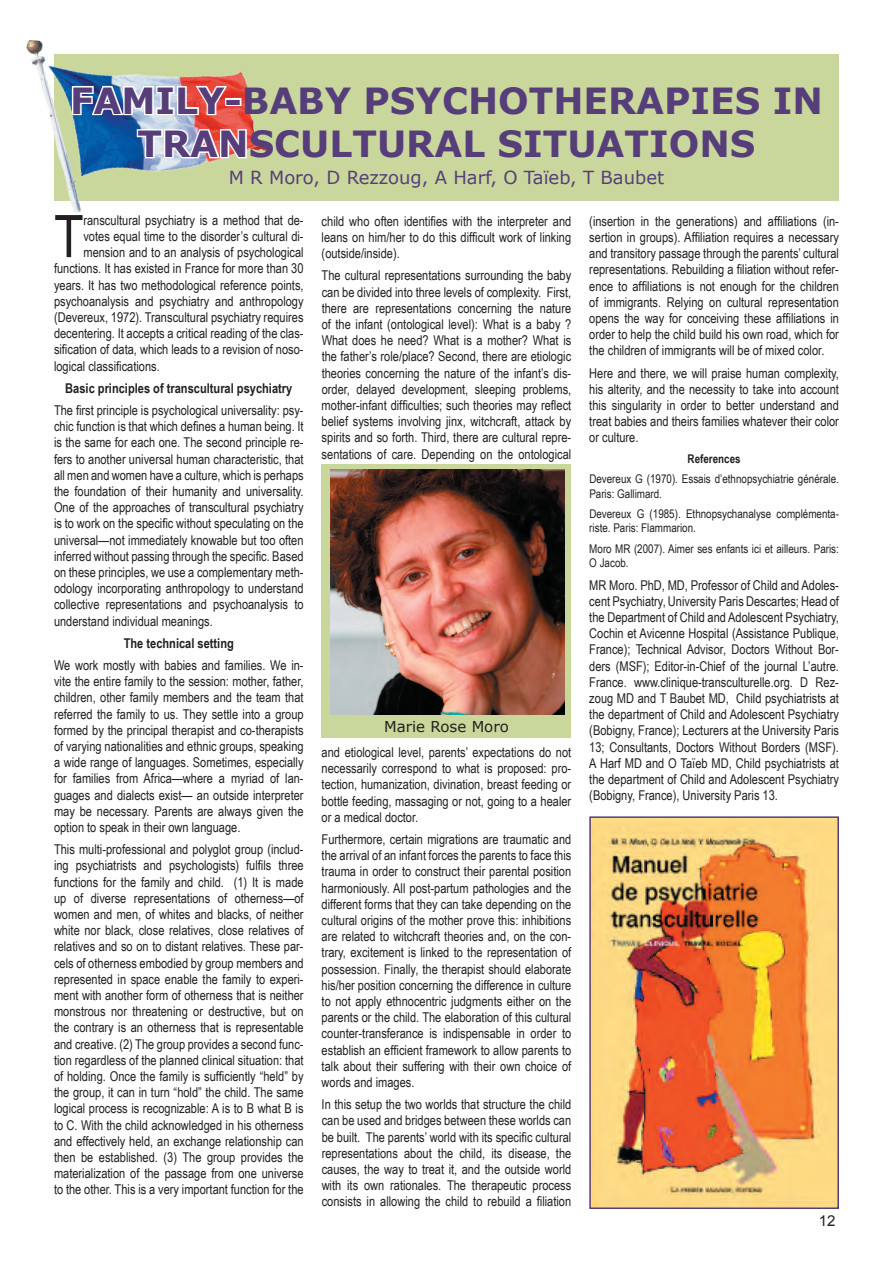
<style>
.page{position:relative;width:893px;height:1263px;background:#fff}
.page>*{position:absolute;margin:0;border:0;box-sizing:border-box;transform-origin:0 0}
.t1{font:58.8px "Arial Narrow";color:#231f20}
.t2{font:700 36px/43.2px "Verdana";color:#563e7a;text-align:center}
.t3{font:18px "Verdana";color:#563e7a}
.t4{font:15px "Verdana";color:#231f20}
.t5{font:15px "Arial";color:#231f20}
.t6{font:13.5px/16.2px "Arial Narrow";color:#231f20;text-align:justify}
.t7{font:12px/20.4px "Arial Narrow";color:#231f20}
.s1{font-weight:700}
</style>
<div class="page">
<div style="left:322px;top:464px;width:249px;height:274px;background:#cad79c"></div>
<div style="left:54px;top:54px;width:785px;height:147px;background:#cad79c"></div>
<img style="left:26px;top:40px;width:243px;height:173px">
<img style="left:592px;top:819px;width:244px;height:387px">
<div style="left:589px;top:816px;width:250px;height:393px;border:2px solid #563e7a"></div>
<img style="left:331px;top:470px;width:234px;height:244px">
<svg style="left:70px;top:81px;width:160px;height:36px;background:#bdabbc"></svg>
<div style="left:225px;top:98px;width:16px;height:8px;border:3px solid #fff"></div>
<svg style="left:135px;top:127px;width:113px;height:33px;background:#d5c0c8"></svg>
<p class="t2" style="left:70px;top:79px;width:754px">FAMILY-BABY PSYCHOTHERAPIES IN<br>TRANSCULTURAL SITUATIONS</p>
<p class="t3" style="left:229px;top:166px;width:437px">M R Moro, D Rezzoug, A Harf, O Taïeb, T Baubet</p>
<p class="t1" style="left:54px;top:193px;width:31px">T</p>
<p class="t6" style="left:83px;top:211px;width:222px">ranscultural psychiatry is a method that de-</p>
<p class="t6" style="left:83px;top:228px;width:222px">votes equal time to the disorder’s cultural di-</p>
<p class="t6" style="left:83px;top:244px;width:222px">mension and to an analysis of psychological</p>
<p class="t6" style="left:54px;top:260px;width:251px">functions. It has existed in France for more than 30</p>
<p class="t6" style="left:54px;top:276px;width:251px">years. It has two methodological reference points,</p>
<p class="t6" style="left:54px;top:292px;width:251px">psychoanalysis and psychiatry and anthropology</p>
<p class="t6" style="left:54px;top:309px;width:251px">(Devereux, 1972). Transcultural psychiatry requires</p>
<p class="t6" style="left:54px;top:325px;width:251px">decentering. It accepts a critical reading of the clas-</p>
<p class="t6" style="left:54px;top:341px;width:251px">sification of data, which leads to a revision of noso-</p>
<p class="t6" style="left:54px;top:357px;width:107px">logical classifications.</p>
<p class="t6" style="left:54px;top:376px;width:251px;line-height:22.2px;text-align:center"><span class="s1">Basic principles of transcultural psychiatry<br></span>The first principle is psychological universality: psy-</p>
<p class="t6" style="left:54px;top:418px;width:251px">chic function is that which defines a human being. It is the same for each one. The second principle re&shy;fers to another universal human characteristic, that all men and women have a culture, which is perhaps the foundation of their humanity and universality.<br>One of the approaches of transcultural psychiatry is to work on the specific without speculating on the universal—not immediately knowable but too often inferred without passing through the specific. Based on these principles, we use a complementary meth&shy;odology incorporating anthropology to understand collective representations and psychoanalysis to understand individual meanings.</p>
<p class="t6" style="left:54px;top:631px;width:251px;line-height:22.2px;text-align:center"><span class="s1">The technical setting<br></span>We work mostly with babies and families. We in-</p>
<p class="t6" style="left:54px;top:673px;width:251px">vite the entire family to the session: mother, father, children, other family members and the team that referred the family to us. They settle into a group formed by the principal therapist and co-therapists of varying nationalities and ethnic groups, speaking a wide range of languages. Sometimes, especially for families from Africa—where a myriad of lan&shy;guages and dialects exist— an outside interpreter may be necessary. Parents are always given the option to speak in their own language.</p>
<p class="t6" style="left:54px;top:841px;width:251px">This multi-professional and polyglot group (includ&shy;ing psychiatrists and psychologists) fulfils three functions for the family and child. (1) It is made up of diverse representations of otherness—of women and men, of whites and blacks, of neither white nor black, close relatives, close relatives of relatives and so on to distant relatives. These par&shy;cels of otherness embodied by group members and represented in space enable the family to experi&shy;ment with another form of otherness that is neither monstrous nor threatening or destructive, but on the contrary is an otherness that is representable and creative. (2) The group provides a second func&shy;tion regardless of the planned clinical situation: that of holding. Once the family is sufficiently “held” by the group, it can in turn “hold” the child. The same logical process is recognizable: A is to B what B is to C. With the child acknowledged in his otherness and effectively held, an exchange relationship can then be established. (3) The group provides the materialization of the passage from one universe to the other. This is a very important function for the</p>
<p class="t6" style="left:322px;top:212px;width:251px">child who often identifies with the interpreter and leans on him/her to do this difficult work of linking (outside/inside).</p>
<p class="t6" style="left:322px;top:267px;width:251px">The cultural representations surrounding the baby can be divided into three levels of complexity. First, there are representations concerning the nature of the infant (ontological level): What is a baby ?<br>What does he need? What is a mother? What is the father’s role/place? Second, there are etiologic theories concerning the nature of the infant’s dis&shy;order, delayed development, sleeping problems, mother-infant difficulties; such theories may reflect belief systems involving jinx, witchcraft, attack by spirits and so forth. Third, there are cultural repre&shy;sentations of care. Depending on the ontological</p>
<p class="t4" style="left:384px;top:716px;width:126px">Marie Rose Moro</p>
<p class="t6" style="left:322px;top:743px;width:251px">and etiological level, parents’ expectations do not necessarily correspond to what is proposed: pro&shy;tection, humanization, divination, breast feeding or bottle feeding, massaging or not, going to a healer or a medical doctor.</p>
<p class="t6" style="left:322px;top:830px;width:251px">Furthermore, certain migrations are traumatic and the arrival of an infant forces the parents to face this trauma in order to construct their parental position harmoniously. All post-partum pathologies and the different forms that they can take depending on the cultural origins of the mother prove this: inhibitions are related to witchcraft theories and, on the con&shy;trary, excitement is linked to the representation of possession. Finally, the therapist should elaborate his/her position concerning the difference in culture to not apply ethnocentric judgments either on the parents or the child. The elaboration of this cultural counter-transferance is indispensable in order to establish an efficient framework to allow parents to talk about their suffering with their own choice of words and images.</p>
<p class="t6" style="left:322px;top:1096px;width:251px">In this setup the two worlds that structure the child can be used and bridges between these worlds can be built. The parents’ world with its specific cultural representations about the child, its disease, the causes, the way to treat it, and the outside world with its own rationales. The therapeutic process consists in allowing the child to rebuild a filiation</p>
<p class="t6" style="left:589px;top:212px;width:251px">(insertion in the generations) and affiliations (in&shy;sertion in groups). Affiliation requires a necessary and transitory passage through the parents’ cultural representations. Rebuilding a filiation without refer&shy;ence to affiliations is not enough for the children of immigrants. Relying on cultural representation opens the way for conceiving these affiliations in order to help the child build his own road, which for the children of immigrants will be of mixed color.</p>
<p class="t6" style="left:589px;top:364px;width:251px">Here and there, we will praise human complexity, his alterity, and the necessity to take into account this singularity in order to better understand and treat babies and theirs families whatever their color or culture.</p>
<p class="t7" style="left:589px;top:448px;width:251px;text-align:center"><span class="s1">References<br></span>Devereux G (1970). Essais d’ethnopsychiatrie générale.</p>
<p class="t7" style="left:589px;top:483px;width:251px">Paris: Gallimard.<br>Devereux G (1985). Ethnopsychanalyse complémenta-</p>
<p class="t7" style="left:589px;top:518px;width:251px">riste. Paris: Flammarion.<br>Moro MR (2007). Aimer ses enfants ici et ailleurs. Paris:</p>
<p class="t7" style="left:589px;top:552px;width:41px">O Jacob.</p>
<p class="t6" style="left:589px;top:576px;width:251px">MR Moro. PhD, MD, Professor of Child and Adoles&shy;cent Psychiatry, University Paris Descartes; Head of the Department of Child and Adolescent Psychiatry, Cochin et Avicenne Hospital (Assistance Publique, France); Technical Advisor, Doctors Without Bor&shy;ders (MSF); Editor-in-Chief of the journal L’autre.<br>France. www.clinique-transculturelle.org. D Rez&shy;zoug MD and T Baubet MD, Child psychiatrists at the department of Child and Adolescent Psychiatry (Bobigny, France); Lecturers at the University Paris 13; Consultants, Doctors Without Borders (MSF).<br>A Harf MD and O Taïeb MD, Child psychiatrists at the department of Child and Adolescent Psychiatry (Bobigny, France), University Paris 13.</p>
<p class="t5" style="left:819px;top:1211px;width:18px">12</p>
</div>
